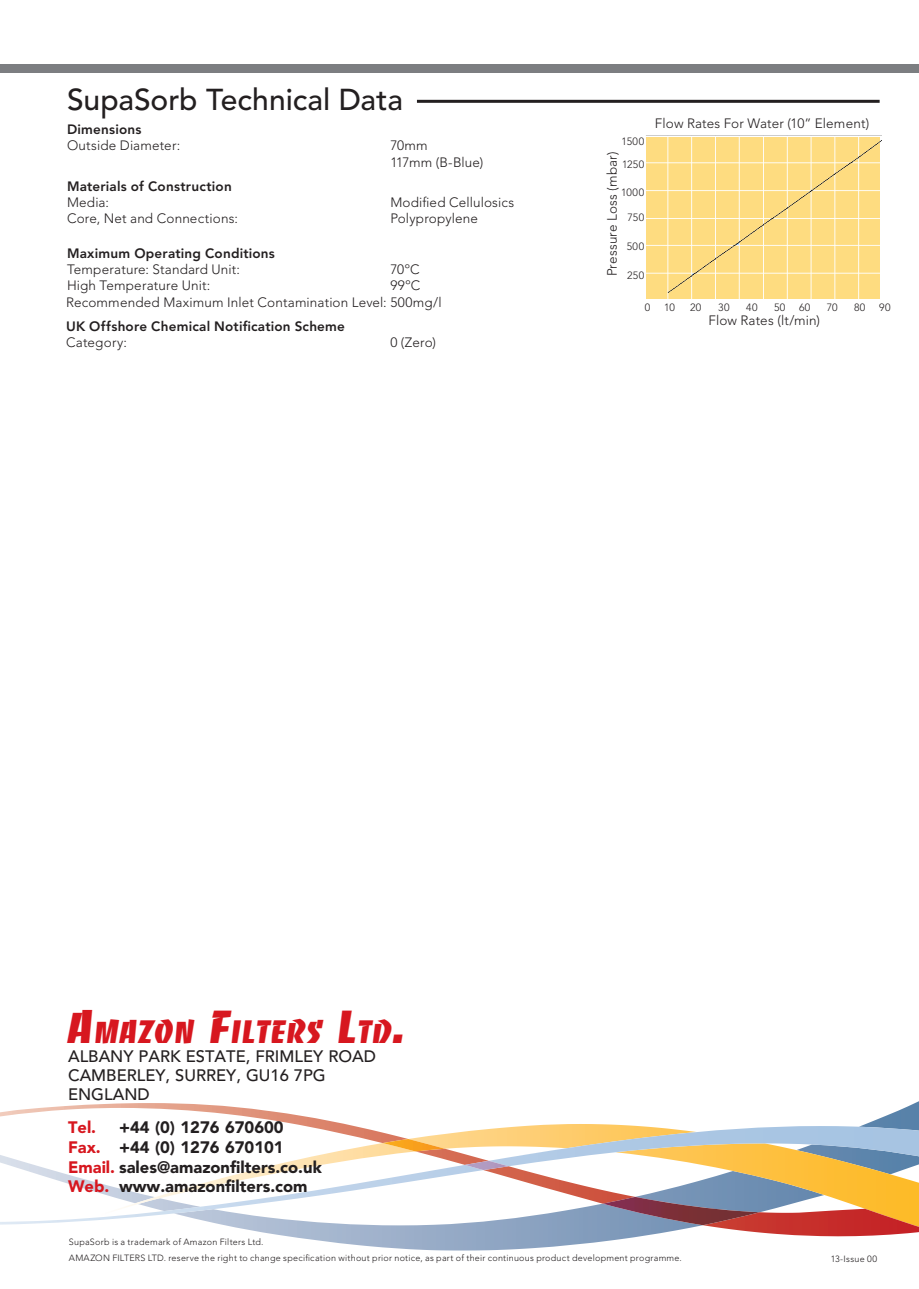
<style>
.page{position:relative;width:919px;height:1289px;background:#fff}
.page>*{position:absolute;margin:0;border:0;box-sizing:border-box;transform-origin:0 0}
.t1{font:31.5px "Banco";color:#d7171f}
.t2{font:500 30px "Avenir LT Std";letter-spacing:-.005em;color:#231f20}
.t3{font:900 16.5px/19.8px "Avenir LT Std";color:#231f20}
.t4{font:500 16.5px/19px "Avenir LT Std";color:#231f20}
.t5{font:900 16.5px "Avenir LT Std";color:#d7171f}
.t6{font:300 13.5px/16.2px "Avenir LT Std";letter-spacing:.01em;color:#231f20}
.t7{font:800 13.5px "Avenir LT Std";letter-spacing:.015em;color:#231f20}
.t8{font:300 10.5px "Avenir LT Std";letter-spacing:.035em;color:#231f20}
.t9{font:300 9px/16.2px "Avenir LT Std";letter-spacing:.025em;color:#231f20}
.s1{font-size:45px}
.s2{color:#d7171f}
</style>
<div class="page">
<svg style="left:435px;top:1227px;width:483px;height:23px"></svg>
<img style="left:866px;top:1227px;width:52px;height:3px">
<svg style="left:0;top:1102px;width:918px;height:125px"></svg>
<img style="left:382px;top:1138px;width:63px;height:13px">
<img style="left:465px;top:1160px;width:43px;height:10px">
<div style="left:0;top:64px;width:918px;height:8px;background:#7c7e81"></div>
<img style="left:646px;top:135px;width:235px;height:164px">
<hr style="left:417px;top:100px;width:462px;height:3px;background:#231f20">
<h2 class="t2" style="left:67px;top:82px;width:337px">SupaSorb Technical Data</h2>
<p class="t7" style="left:67px;top:122px;width:76px">Dimensions</p>
<p class="t6" style="left:67px;top:138px;width:115px">Outside Diameter:</p>
<p class="t6" style="left:390px;top:138px;width:95px">70mm<br>117mm (B-Blue)</p>
<p class="t7" style="left:67px;top:178px;width:166px">Materials of Construction</p>
<p class="t6" style="left:67px;top:194px;width:43px">Media:</p>
<p class="t6" style="left:390px;top:194px;width:125px">Modified Cellulosics</p>
<p class="t6" style="left:67px;top:210px;width:172px">Core, Net and Connections:</p>
<p class="t6" style="left:390px;top:210px;width:89px">Polypropylene</p>
<p class="t7" style="left:67px;top:245px;width:209px">Maximum Operating Conditions</p>
<p class="t6" style="left:67px;top:261px;width:174px">Temperature: Standard Unit:</p>
<p class="t6" style="left:390px;top:261px;width:31px">70ºC</p>
<p class="t6" style="left:67px;top:277px;width:145px">High Temperature Unit:</p>
<p class="t6" style="left:66px;top:277px;width:377px;text-indent:324px">99ºC<br>Recommended Maximum Inlet Contamination Level: 500mg/l</p>
<p class="t7" style="left:66px;top:318px;width:280px">UK Offshore Chemical Notification Scheme</p>
<p class="t6" style="left:66px;top:334px;width:62px">Category:</p>
<p class="t6" style="left:390px;top:334px;width:47px">0 (Zero)</p>
<p class="t8" style="left:621px;top:135px;width:24px">1500</p>
<p class="t8" style="left:622px;top:159px;width:24px">1250</p>
<p class="t8" style="left:621px;top:186px;width:24px">1000</p>
<p class="t8" style="left:627px;top:211px;width:18px">750</p>
<p class="t8" style="left:626px;top:240px;width:19px">500</p>
<p class="t6" style="left:604px;top:276px;width:126px;rotate:-90deg">Pressure Loss (mbar)</p>
<p class="t8" style="left:627px;top:269px;width:18px">250</p>
<p class="t6" style="left:655px;top:115px;width:216px">Flow Rates For Water (10” Element)</p>
<p class="t8" style="left:645px;top:302px;width:7px">0</p>
<p class="t8" style="left:664px;top:302px;width:12px">10</p>
<p class="t8" style="left:690px;top:302px;width:13px">20</p>
<p class="t8" style="left:718px;top:302px;width:13px">30</p>
<p class="t8" style="left:746px;top:302px;width:13px">40</p>
<p class="t8" style="left:774px;top:302px;width:13px">50</p>
<p class="t8" style="left:799px;top:302px;width:13px">60</p>
<p class="t8" style="left:826px;top:302px;width:12px">70</p>
<p class="t8" style="left:854px;top:302px;width:13px">80</p>
<p class="t8" style="left:879px;top:302px;width:13px">90</p>
<p class="t6" style="left:708px;top:312px;width:113px">Flow Rates (lt/min)</p>
<h1 class="t1" style="left:68px;top:1011px;width:340px"><span class="s1">A</span>MAZON <span class="s1">F</span>ILTERS <span class="s1">L</span>TD<span class="s1">.</span></h1>
<p class="t4" style="left:68px;top:1047px;width:309px">ALBANY PARK ESTATE, FRIMLEY ROAD<br>CAMBERLEY, SURREY, GU16 7PG<br>ENGLAND</p>
<p class="t5" style="left:68px;top:1117px;width:30px">Tel.</p>
<p class="t3" style="left:68px;top:1117px;width:255px;text-indent:51px">+44 (0) 1276 670600<br><span class="s2">Fax.</span> +44 (0) 1276 670101<br><span class="s2">Email.</span> sales@amazonfilters.co.uk<br><span class="s2">Web.</span> www.amazonfilters.com</p>
<p class="t9" style="left:69px;top:1233px;width:614px">SupaSorb is a trademark of Amazon Filters Ltd.<br>AMAZON FILTERS LTD. reserve the right to change specification without prior notice, as part of their continuous product development programme.</p>
<p class="t9" style="left:830px;top:1250px;width:48px">13-Issue 00</p>
</div>
